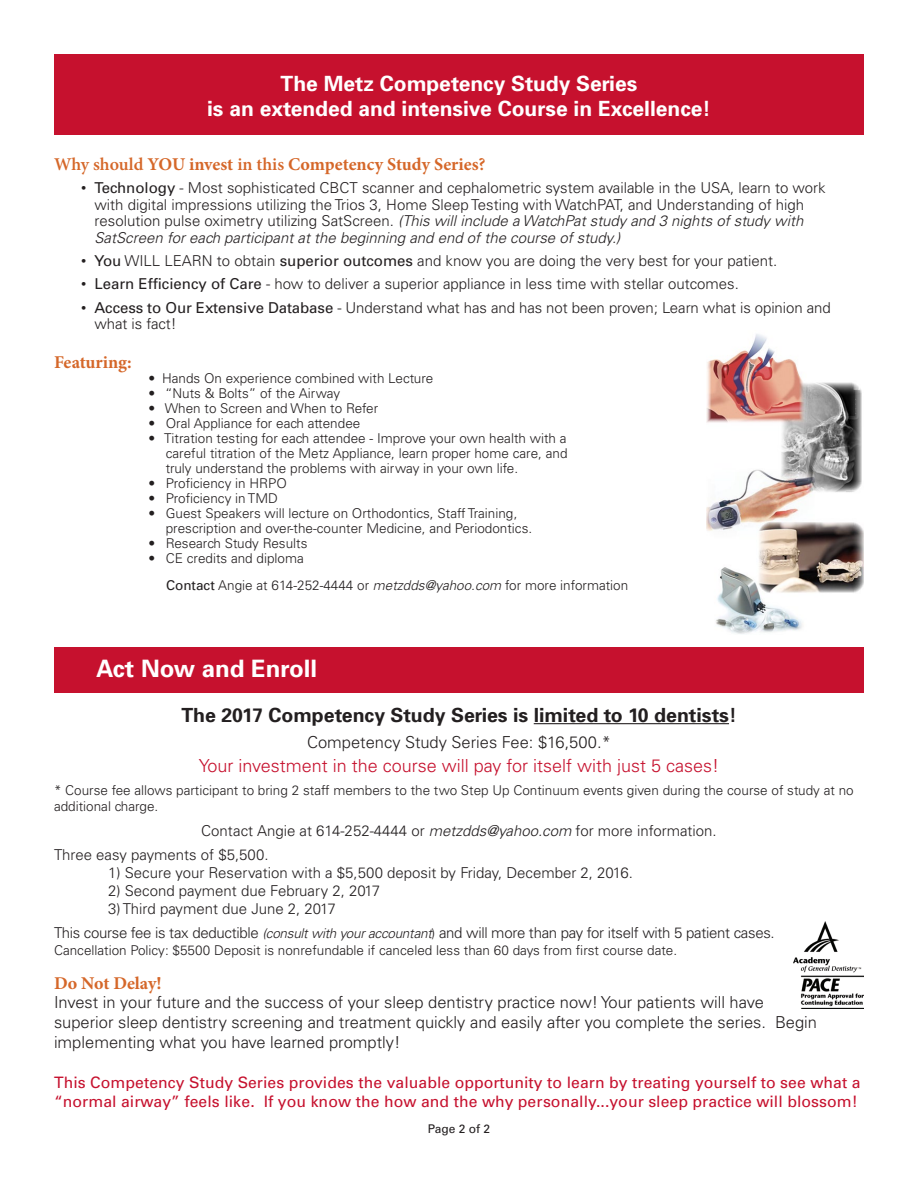
<style>
.page{position:relative;width:918px;height:1188px;background:#fff}
.page>*{position:absolute;margin:0;border:0;box-sizing:border-box;transform-origin:0 0}
.t1{font:700 24px "Univers";color:#fff}
.t2{font:700 21px/25.2px "Univers";color:#fff;text-align:center}
.t3{font:700 19.5px "Univers";color:#231f20}
.t4{font:700 18px "Minion Pro";color:#d56729}
.t5{font:300 18px "Univers";color:#c6112e}
.t6{font:300 16.5px/19.8px "Univers";color:#231f20}
.t7{font:15.75px/18.9px "Univers";letter-spacing:.005em;color:#c6112e}
.t8{font:300 15px/16.5px "Univers";color:#231f20}
.t9{font:300 15px "Univers";letter-spacing:-.02em;color:#231f20}
.t10{font:300 13.5px/15px "Univers";color:#231f20}
.t11{font:12px "Univers";color:#231f20}
.s1{font-weight:600}
.s2{font-weight:400}
.s3{font-style:italic}
.s4{font-style:italic;font-size:13.5px}
.s5{font-size:13.5px}
</style>
<div class="page">
<div style="left:54px;top:54px;width:810px;height:81px;background:#c6112e"></div>
<div style="left:54px;top:647px;width:810px;height:45px;background:#c6112e"></div>
<hr style="left:534px;top:723px;width:195px;height:1px;background:#231f20">
<img style="left:707px;top:334px;width:157px;height:300px">
<img style="left:793px;top:922px;width:71px;height:86px">
<p class="t2" style="left:207px;top:70px;width:505px">The Metz Competency Study Series<br>is an extended and intensive Course in Excellence!</p>
<p class="t4" style="left:54px;top:152px;width:433px"><span class="s1">Why should</span> YOU invest <span class="s1">in this</span> Competency Study Series<span class="s1">?</span></p>
<p class="t8" style="left:94px;top:179px;width:733px;text-indent:-14px"><span class="s2">• Technology</span> - Most sophisticated CBCT scanner and cephalometric system available in the USA, learn to work with digital impressions utilizing the Trios 3, Home Sleep Testing with WatchPAT, and Understanding of high resolution pulse oximetry utilizing SatScreen. <span class="s3">(This will include a WatchPat study and 3 nights of study with SatScreen for each participant at the beginning and end of the course of study.)</span></p>
<p class="t8" style="left:81px;top:252px;width:698px"><span class="s2">• You</span> WILL LEARN to obtain <span class="s2">superior outcomes</span> and know you are doing the very best for your patient.</p>
<p class="t8" style="left:81px;top:275px;width:659px"><span class="s2">• Learn Efficiency of Care</span> - how to deliver a superior appliance in less time with stellar outcomes.</p>
<p class="t8" style="left:94px;top:299px;width:738px;text-indent:-14px"><span class="s2">• Access to Our Extensive Database</span> - Understand what has and has not been proven; Learn what is opinion and what is fact!</p>
<p class="t4" style="left:54px;top:350px;width:79px">Featuring:</p>
<p class="t10" style="left:148px;top:371px;width:286px">• Hands On experience combined with Lecture</p>
<p class="t10" style="left:148px;top:386px;width:193px">• “Nuts &amp; Bolts” of the Airway</p>
<p class="t10" style="left:148px;top:401px;width:231px">• When to Screen and When to Refer</p>
<p class="t10" style="left:148px;top:416px;width:213px">• Oral Appliance for each attendee</p>
<p class="t10" style="left:166px;top:431px;width:403px;text-align:justify;text-indent:-17px">• Titration testing for each attendee - Improve your own health with a careful titration of the Metz Appliance, learn proper home care, and truly understand the problems with airway in your own life.</p>
<p class="t10" style="left:148px;top:476px;width:140px">• Proficiency in HRPO</p>
<p class="t10" style="left:148px;top:491px;width:131px">• Proficiency in TMD</p>
<p class="t10" style="left:166px;top:506px;width:368px;text-indent:-17px">• Guest Speakers will lecture on Orthodontics, Staff Training, prescription and over-the-counter Medicine, and Periodontics.</p>
<p class="t10" style="left:148px;top:536px;width:160px">• Research Study Results</p>
<p class="t10" style="left:148px;top:551px;width:157px">• CE credits and diploma</p>
<p class="t10" style="left:166px;top:578px;width:464px"><span class="s2">Contact</span> Angie at 614-252-4444 or <span class="s3">metzdds@yahoo.com</span> for more information</p>
<p class="t1" style="left:96px;top:653px;width:223px">Act Now and Enroll</p>
<p class="t3" style="left:181px;top:702px;width:557px">The 2017 Competency Study Series is limited to 10 dentists!</p>
<p class="t6" style="left:307px;top:732px;width:305px">Competency Study Series Fee: $16,500.*</p>
<p class="t5" style="left:199px;top:754px;width:522px">Your investment in the course will pay for itself with just 5 cases!</p>
<p class="t10" style="left:54px;top:781px;width:801px;line-height:16.2px">* Course fee allows participant to bring 2 staff members to the two Step Up Continuum events given during the course of study at no additional charge.</p>
<p class="t8" style="left:201px;top:822px;width:517px">Contact Angie at 614-252-4444 or <span class="s3">metzdds@yahoo.com</span> for more information.</p>
<p class="t8" style="left:54px;top:846px;width:216px">Three easy payments of $5,500.</p>
<p class="t8" style="left:108px;top:864px;width:526px">1) Secure your Reservation with a $5,500 deposit by Friday, December 2, 2016.</p>
<p class="t8" style="left:108px;top:882px;width:274px">2) Second payment due February 2, 2017</p>
<p class="t8" style="left:108px;top:900px;width:229px">3) Third payment due June 2, 2017</p>
<p class="t9" style="left:54px;top:924px;width:722px">This course fee is tax deductible <span class="s4">(consult with your accountant</span><span class="s5">)</span> and will more than pay for itself with 5 patient cases.</p>
<p class="t10" style="left:54px;top:942px;width:625px">Cancellation Policy: $5500 Deposit is nonrefundable if canceled less than 60 days from first course date.</p>
<p class="t4" style="left:54px;top:970px;width:109px">Do Not Delay!</p>
<p class="t6" style="left:54px;top:992px;width:765px">Invest in your future and the success of your sleep dentistry practice now! Your patients will have superior sleep dentistry screening and treatment quickly and easily after you complete the series. Begin implementing what you have learned promptly!</p>
<p class="t7" style="left:54px;top:1073px;width:808px">This Competency Study Series provides the valuable opportunity to learn by treating yourself to see what a “normal airway” feels like. If you know the how and the why personally...your sleep practice will blossom!</p>
<p class="t11" style="left:428px;top:1121px;width:64px">Page 2 of 2</p>
</div>
